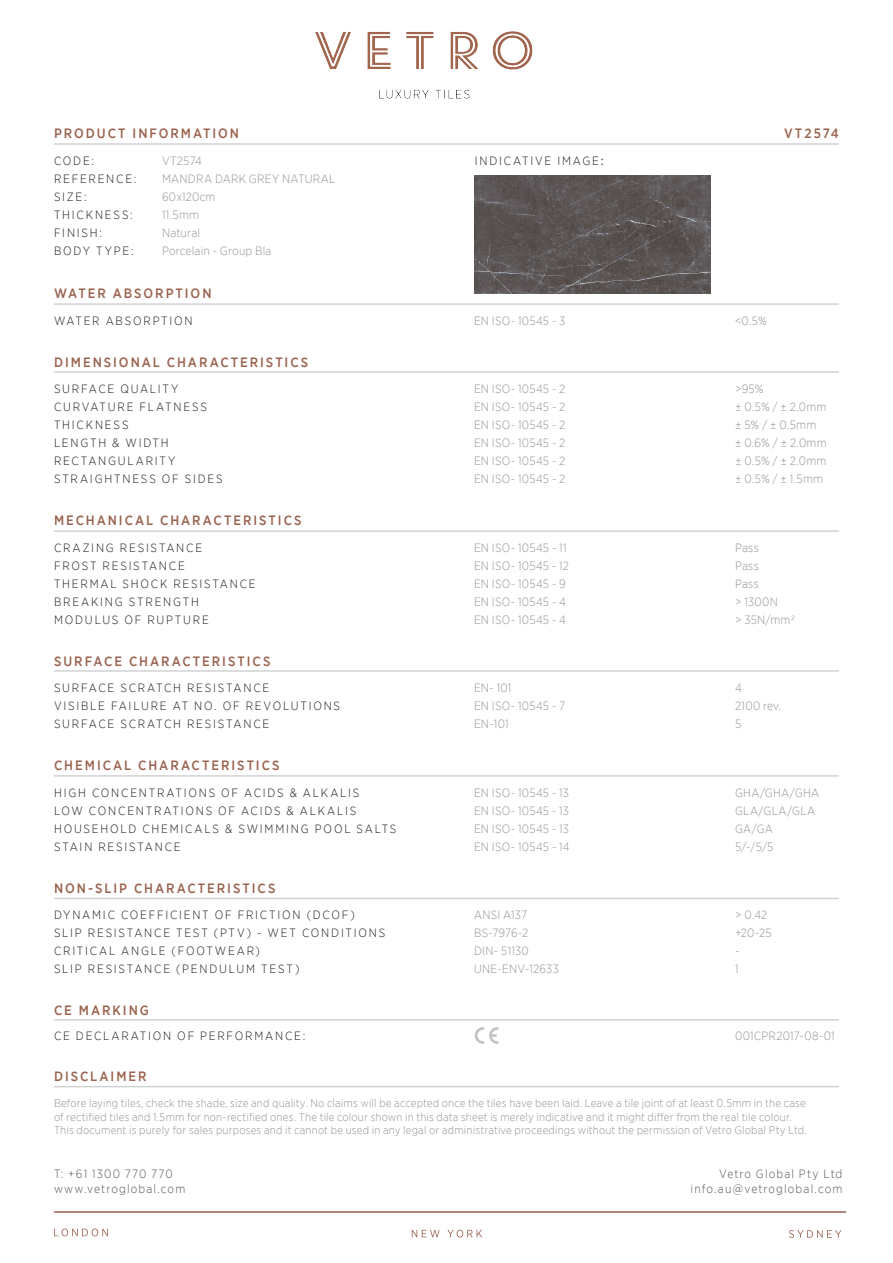
<style>
.page{position:relative;width:893px;height:1263px;background:#fff}
.page>*{position:absolute;margin:0;border:0;box-sizing:border-box;transform-origin:0 0}
.t1{font:500 13.5px "Gotham Narrow";letter-spacing:.145em;color:#9a6350}
.t2{font:300 12px "Gotham Narrow";letter-spacing:.15em;color:#231f20}
.t3{font:300 12px "Gotham Narrow";letter-spacing:.015em;color:#939598}
.t4{font:300 12px/14.4px "Gotham Narrow";letter-spacing:.095em;color:#57585a}
.t5{font:300 12px "Gotham Narrow";letter-spacing:.035em;color:#939598}
.t6{font:300 11.25px/13.5px "Gotham Narrow";letter-spacing:.015em;color:#939598}
.s1{font-weight:400}
</style>
<div class="page">
<img style="left:315px;top:31px;width:218px;height:68px">
<svg style="left:54px;top:1228px;width:54px;height:8px"></svg>
<svg style="left:789px;top:1230px;width:52px;height:8px"></svg>
<svg style="left:412px;top:1230px;width:28px;height:7px"></svg>
<svg style="left:447px;top:1230px;width:35px;height:7px"></svg>
<hr style="left:54px;top:1211px;width:792px;height:2px;background:#9a6350">
<hr style="left:54px;top:1086px;width:785px;height:1px;background:#d1d2d4">
<hr style="left:54px;top:143px;width:785px;height:2px;background:#d1d2d4">
<hr style="left:54px;top:303px;width:785px;height:2px;background:#d1d2d4">
<hr style="left:54px;top:371px;width:785px;height:2px;background:#d1d2d4">
<hr style="left:54px;top:530px;width:785px;height:2px;background:#d1d2d4">
<hr style="left:54px;top:670px;width:785px;height:2px;background:#d1d2d4">
<hr style="left:54px;top:775px;width:785px;height:2px;background:#d1d2d4">
<hr style="left:54px;top:898px;width:785px;height:1px;background:#d1d2d4">
<svg style="left:474px;top:1027px;width:24px;height:17px"></svg>
<hr style="left:54px;top:1019px;width:785px;height:1px;background:#d1d2d4">
<img style="left:475px;top:175px;width:235px;height:118px">
<p class="t1" style="left:54px;top:125px;width:187px">PRODUCT INFORMATION</p>
<p class="t1" style="left:784px;top:125px;width:56px">VT2574</p>
<p class="t2" style="left:54px;top:153px;width:42px">CODE:</p>
<p class="t3" style="left:162px;top:153px;width:41px">VT2574</p>
<p class="t2" style="left:54px;top:171px;width:84px">REFERENCE:</p>
<p class="t3" style="left:162px;top:171px;width:175px">MANDRA DARK GREY NATURAL</p>
<p class="t2" style="left:54px;top:189px;width:34px">SIZE:</p>
<p class="t3" style="left:162px;top:189px;width:55px">60x120cm</p>
<p class="t2" style="left:54px;top:207px;width:80px">THICKNESS:</p>
<p class="t3" style="left:162px;top:207px;width:39px">11.5mm</p>
<p class="t2" style="left:54px;top:225px;width:50px">FINISH:</p>
<p class="t3" style="left:162px;top:225px;width:40px">Natural</p>
<p class="t2" style="left:54px;top:243px;width:81px">BODY TYPE:</p>
<p class="t3" style="left:162px;top:243px;width:111px">Porcelain - Group Bla</p>
<p class="t2" style="left:475px;top:153px;width:130px">INDICATIVE IMAGE<span class="s1">:</span></p>
<p class="t1" style="left:54px;top:285px;width:159px">WATER ABSORPTION</p>
<p class="t2" style="left:54px;top:313px;width:140px">WATER ABSORPTION</p>
<p class="t3" style="left:474px;top:313px;width:93px">EN ISO- 10545 - 3</p>
<p class="t3" style="left:735px;top:313px;width:33px">&lt;0.5%</p>
<p class="t1" style="left:54px;top:354px;width:256px">DIMENSIONAL CHARACTERISTICS</p>
<p class="t2" style="left:54px;top:382px;width:126px">SURFACE QUALITY</p>
<p class="t3" style="left:474px;top:382px;width:93px">EN ISO- 10545 - 2</p>
<p class="t3" style="left:735px;top:382px;width:30px">&gt;95%</p>
<p class="t2" style="left:54px;top:400px;width:155px">CURVATURE FLATNESS</p>
<p class="t3" style="left:474px;top:400px;width:93px">EN ISO- 10545 - 2</p>
<p class="t3" style="left:735px;top:400px;width:93px">± 0.5% / ± 2.0mm</p>
<p class="t2" style="left:54px;top:418px;width:76px">THICKNESS</p>
<p class="t3" style="left:474px;top:418px;width:93px">EN ISO- 10545 - 2</p>
<p class="t3" style="left:735px;top:418px;width:83px">± 5% / ± 0.5mm</p>
<p class="t2" style="left:54px;top:436px;width:116px">LENGTH &amp; WIDTH</p>
<p class="t3" style="left:474px;top:436px;width:93px">EN ISO- 10545 - 2</p>
<p class="t3" style="left:735px;top:436px;width:93px">± 0.6% / ± 2.0mm</p>
<p class="t2" style="left:54px;top:454px;width:123px">RECTANGULARITY</p>
<p class="t3" style="left:474px;top:454px;width:93px">EN ISO- 10545 - 2</p>
<p class="t3" style="left:735px;top:454px;width:93px">± 0.5% / ± 2.0mm</p>
<p class="t2" style="left:54px;top:472px;width:170px">STRAIGHTNESS OF SIDES</p>
<p class="t3" style="left:474px;top:472px;width:93px">EN ISO- 10545 - 2</p>
<p class="t3" style="left:735px;top:472px;width:90px">± 0.5% / ± 1.5mm</p>
<p class="t1" style="left:54px;top:512px;width:249px">MECHANICAL CHARACTERISTICS</p>
<p class="t2" style="left:54px;top:540px;width:150px">CRAZING RESISTANCE</p>
<p class="t3" style="left:474px;top:540px;width:94px">EN ISO- 10545 - 11</p>
<p class="t3" style="left:735px;top:540px;width:25px">Pass</p>
<p class="t2" style="left:54px;top:558px;width:132px">FROST RESISTANCE</p>
<p class="t3" style="left:474px;top:558px;width:97px">EN ISO- 10545 - 12</p>
<p class="t3" style="left:735px;top:558px;width:25px">Pass</p>
<p class="t2" style="left:54px;top:576px;width:203px">THERMAL SHOCK RESISTANCE</p>
<p class="t3" style="left:474px;top:576px;width:93px">EN ISO- 10545 - 9</p>
<p class="t3" style="left:735px;top:576px;width:25px">Pass</p>
<p class="t2" style="left:54px;top:594px;width:147px">BREAKING STRENGTH</p>
<p class="t3" style="left:474px;top:594px;width:94px">EN ISO- 10545 - 4</p>
<p class="t3" style="left:735px;top:594px;width:44px">&gt; 1300N</p>
<p class="t2" style="left:54px;top:612px;width:156px">MODULUS OF RUPTURE</p>
<p class="t3" style="left:474px;top:612px;width:94px">EN ISO- 10545 - 4</p>
<p class="t3" style="left:735px;top:612px;width:61px">&gt; 35N/mm2</p>
<p class="t1" style="left:54px;top:652px;width:218px">SURFACE CHARACTERISTICS</p>
<p class="t2" style="left:54px;top:680px;width:217px">SURFACE SCRATCH RESISTANCE</p>
<p class="t3" style="left:474px;top:680px;width:39px">EN- 101</p>
<p class="t3" style="left:735px;top:680px;width:8px">4</p>
<p class="t2" style="left:54px;top:698px;width:288px">VISIBLE FAILURE AT NO. OF REVOLUTIONS</p>
<p class="t3" style="left:474px;top:698px;width:93px">EN ISO- 10545 - 7</p>
<p class="t3" style="left:735px;top:698px;width:48px">2100 rev.</p>
<p class="t2" style="left:54px;top:716px;width:217px">SURFACE SCRATCH RESISTANCE</p>
<p class="t3" style="left:474px;top:716px;width:36px">EN-101</p>
<p class="t3" style="left:735px;top:716px;width:8px">5</p>
<p class="t1" style="left:54px;top:757px;width:227px">CHEMICAL CHARACTERISTICS</p>
<p class="t2" style="left:54px;top:785px;width:307px">HIGH CONCENTRATIONS OF ACIDS &amp; ALKALIS</p>
<p class="t3" style="left:474px;top:785px;width:97px">EN ISO- 10545 - 13</p>
<p class="t3" style="left:735px;top:785px;width:86px">GHA/GHA/GHA</p>
<p class="t2" style="left:54px;top:803px;width:304px">LOW CONCENTRATIONS OF ACIDS &amp; ALKALIS</p>
<p class="t3" style="left:474px;top:803px;width:97px">EN ISO- 10545 - 13</p>
<p class="t5" style="left:735px;top:803px;width:82px">GLA/GLA/GLA</p>
<p class="t2" style="left:54px;top:821px;width:344px">HOUSEHOLD CHEMICALS &amp; SWIMMING POOL SALTS</p>
<p class="t3" style="left:474px;top:821px;width:97px">EN ISO- 10545 - 13</p>
<p class="t3" style="left:735px;top:821px;width:39px">GA/GA</p>
<p class="t2" style="left:54px;top:839px;width:128px">STAIN RESISTANCE</p>
<p class="t3" style="left:474px;top:839px;width:97px">EN ISO- 10545 - 14</p>
<p class="t3" style="left:735px;top:839px;width:40px">5/-/5/5</p>
<p class="t1" style="left:54px;top:879px;width:223px">NON-SLIP CHARACTERISTICS</p>
<p class="t2" style="left:54px;top:908px;width:302px">DYNAMIC COEFFICIENT OF FRICTION (DCOF)</p>
<p class="t3" style="left:474px;top:908px;width:55px">ANSI A137</p>
<p class="t3" style="left:735px;top:908px;width:34px">&gt; 0.42</p>
<p class="t2" style="left:54px;top:926px;width:333px">SLIP RESISTANCE TEST (PTV) - WET CONDITIONS</p>
<p class="t3" style="left:474px;top:926px;width:56px">BS-7976-2</p>
<p class="t3" style="left:735px;top:926px;width:38px">+20-25</p>
<p class="t2" style="left:54px;top:944px;width:207px">CRITICAL ANGLE (FOOTWEAR)</p>
<p class="t3" style="left:474px;top:944px;width:56px">DIN- 51130</p>
<p class="t3" style="left:735px;top:944px;width:6px">-</p>
<p class="t2" style="left:54px;top:962px;width:247px">SLIP RESISTANCE (PENDULUM TEST)</p>
<p class="t3" style="left:474px;top:962px;width:86px">UNE-ENV-12633</p>
<p class="t3" style="left:735px;top:962px;width:5px">1</p>
<p class="t1" style="left:54px;top:1001px;width:96px">CE MARKING</p>
<p class="t2" style="left:54px;top:1028px;width:253px">CE DECLARATION OF PERFORMANCE:</p>
<p class="t3" style="left:735px;top:1028px;width:101px">001CPR2017-08-01</p>
<p class="t1" style="left:54px;top:1068px;width:94px">DISCLAIMER</p>
<p class="t6" style="left:54px;top:1096px;width:754px">Before laying tiles, check the shade, size and quality. No claims will be accepted once the tiles have been laid. Leave a tile joint of at least 0.5mm in the case of rectified tiles and 1.5mm for non-rectified ones. The tile colour shown in this data sheet is merely indicative and it might differ from the real tile colour.<br>This document is purely for sales purposes and it cannot be used in any legal or administrative proceedings without the permission of Vetro Global Pty Ltd.</p>
<p class="t4" style="left:54px;top:1166px;width:133px">T: +61 1300 770 770 www.vetroglobal.com</p>
<p class="t4" style="left:691px;top:1166px;width:153px;text-align:right">Vetro Global Pty Ltd info.au@vetroglobal.com</p>
</div>
